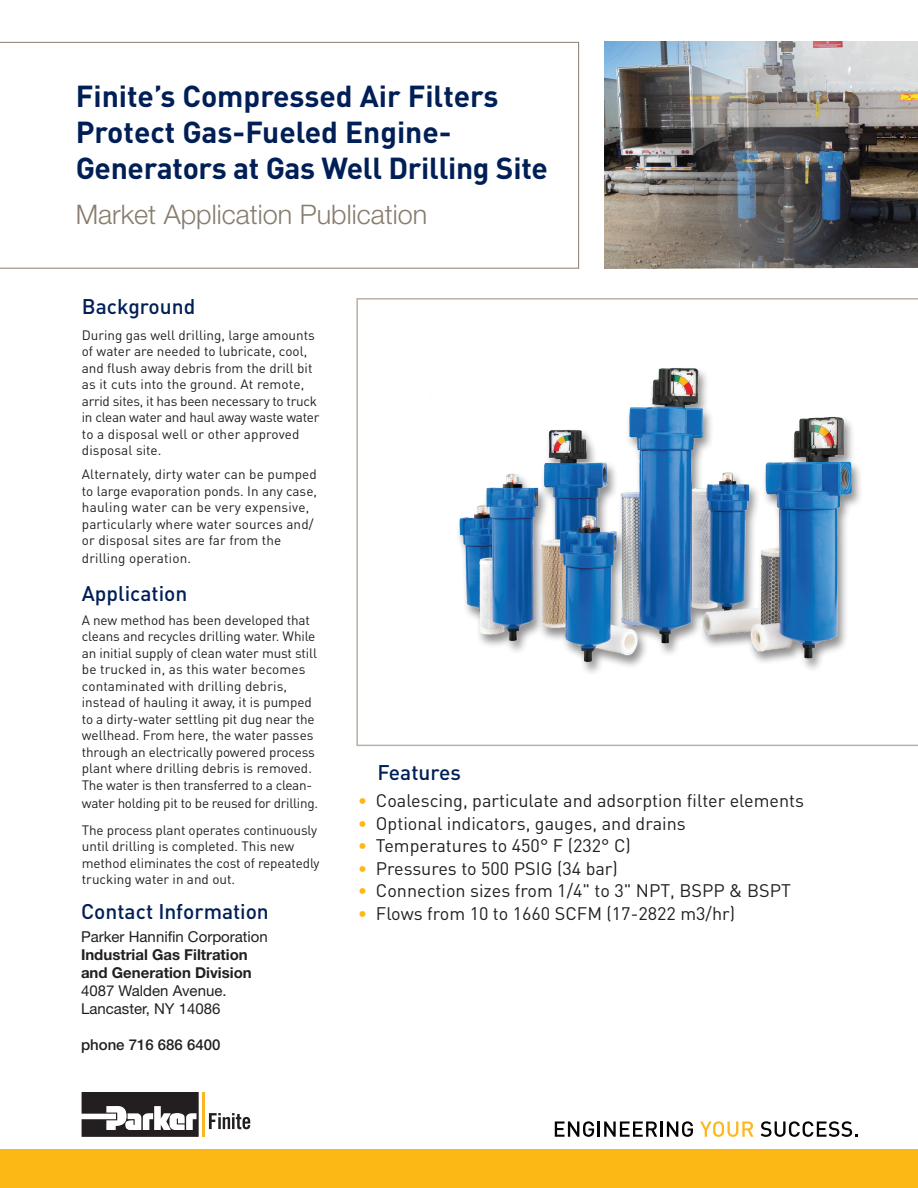
<style>
.page{position:relative;width:918px;height:1188px;background:#fff}
.page>*{position:absolute;margin:0;border:0;box-sizing:border-box;transform-origin:0 0}
.t1{font:700 30px/36px "DINOT";letter-spacing:-.005em;color:#001f56}
.t2{font:300 27px "Helvetica Neue LT Std";color:#887d6e}
.t3{font:500 21px "DINOT";color:#001f56}
.t4{font:18px "DINOT";color:#231f20}
.t5{font:15px/18px "Helvetica Neue LT Std";color:#231f20}
.t6{font:700 15px/18px "Helvetica Neue LT Std";color:#231f20}
.t7{font:500 15px "Helvetica Neue LT Std";color:#231f20}
.t8{font:13.5px/16.5px "DINOT";color:#231f20}
.t9{font:13.5px/27px "DINOT";letter-spacing:-.02em;color:#231f20}
.s1{color:#fcb814}
</style>
<div class="page">
<svg style="left:356px;top:298px;width:562px;height:448px"></svg>
<svg style="left:209px;top:1113px;width:41px;height:16px"></svg>
<svg style="left:82px;top:1092px;width:117px;height:45px"></svg>
<hr style="left:202px;top:1092px;width:3px;height:45px;background:#fcb423">
<div style="left:0;top:1150px;width:918px;height:38px;background:#fcb814"></div>
<svg style="left:555px;top:1121px;width:102px;height:16px"></svg>
<hr style="left:660px;top:1121px;width:3px;height:16px;background:#040503">
<svg style="left:667px;top:1121px;width:26px;height:16px"></svg>
<svg style="left:700px;top:1121px;width:53px;height:16px"></svg>
<svg style="left:761px;top:1121px;width:97px;height:16px"></svg>
<svg style="left:0;top:42px;width:579px;height:227px"></svg>
<div style="left:431px;top:367px;width:433px;height:309px;background:#fff"></div>
<img style="left:430px;top:298px;width:426px;height:367px">
<img style="left:604px;top:42px;width:314px;height:226px">
<h1 class="t1" style="left:76px;top:77px;width:474px">Finite’s Compressed Air Filters<br>Protect Gas-Fueled Engine-<br>Generators at Gas Well Drilling Site</h1>
<h2 class="t2" style="left:76px;top:198px;width:353px">Market Application Publication</h2>
<h3 class="t3" style="left:82px;top:292px;width:115px">Background</h3>
<p class="t8" style="left:82px;top:326px;width:239px">During gas well drilling, large amounts of water are needed to lubricate, cool, and flush away debris from the drill bit as it cuts into the ground. At remote, arrid sites, it has been necessary to truck in clean water and haul away waste water to a disposal well or other approved disposal site.</p>
<p class="t8" style="left:82px;top:465px;width:237px">Alternately, dirty water can be pumped to large evaporation ponds. In any case, hauling water can be very expensive, particularly where water sources and/ or disposal sites are far from the</p>
<p class="t8" style="left:82px;top:549px;width:111px">drilling operation.</p>
<h3 class="t3" style="left:82px;top:579px;width:107px">Application</h3>
<p class="t8" style="left:82px;top:611px;width:237px">A new method has been developed that cleans and recycles drilling water. While an initial supply of clean water must still be trucked in, as this water becomes contaminated with drilling debris, instead of hauling it away, it is pumped to a dirty-water settling pit dug near the wellhead. From here, the water passes through an electrically powered process plant where drilling debris is removed.<br>The water is then transferred to a clean-</p>
<p class="t9" style="left:82px;top:789px;width:238px">water holding pit to be reused for drilling.<br>The process plant operates continuously</p>
<p class="t8" style="left:82px;top:837px;width:239px">until drilling is completed. This new method eliminates the cost of repeatedly trucking water in and out.</p>
<h3 class="t3" style="left:81px;top:897px;width:189px">Contact Information</h3>
<p class="t5" style="left:81px;top:927px;width:188px">Parker Hannifin Corporation</p>
<p class="t6" style="left:81px;top:945px;width:172px">Industrial Gas Filtration and Generation Division</p>
<p class="t5" style="left:81px;top:981px;width:147px">4087 Walden Avenue.<br>Lancaster, NY 14086</p>
<p class="t7" style="left:81px;top:1035px;width:141px">phone 716 686 6400</p>
<h3 class="t3" style="left:377px;top:758px;width:85px">Features</h3>
<h3 class="t4" style="left:358px;top:789px;width:448px"><span class="s1">•</span> Coalescing, particulate and adsorption filter elements</h3>
<h3 class="t4" style="left:358px;top:811px;width:330px"><span class="s1">•</span> Optional indicators, gauges, and drains</h3>
<h3 class="t4" style="left:358px;top:834px;width:275px"><span class="s1">•</span> Temperatures to 450° F (232° C)</h3>
<h3 class="t4" style="left:358px;top:856px;width:262px"><span class="s1">•</span> Pressures to 500 PSIG (34 bar)</h3>
<h3 class="t4" style="left:358px;top:879px;width:435px"><span class="s1">•</span> Connection sizes from 1/4" to 3" NPT, BSPP &amp; BSPT</h3>
<h3 class="t4" style="left:358px;top:901px;width:379px"><span class="s1">•</span> Flows from 10 to 1660 SCFM (17-2822 m3/hr)</h3>
</div>
